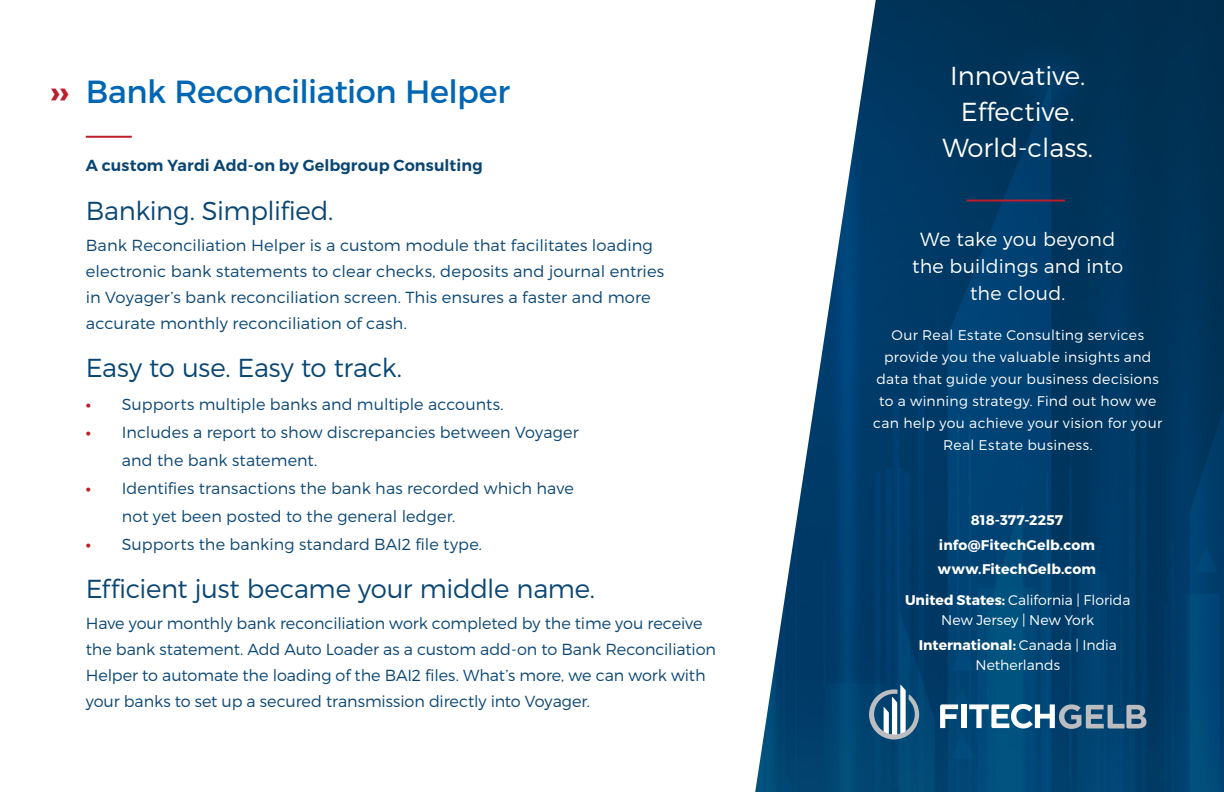
<style>
.page{position:relative;width:1224px;height:792px;background:#fff}
.page>*{position:absolute;margin:0;border:0;box-sizing:border-box;transform-origin:0 0}
.Headers{font:32px "Montserrat";letter-spacing:-.015em;color:#0166b3}
.t1{font:700 32px "Montserrat";color:#be1d2c}
.Subhead{font:300 26px "Montserrat";letter-spacing:-.015em;color:#0a4674}
.t2{font:300 26px/36px "Montserrat";color:#fff;text-align:center}
.t3{font:300 19px/27px "Montserrat";letter-spacing:.01em;color:#fff;text-align:center}
.Body{font:300 16px/26px "Montserrat";color:#0a4674}
.Body-2{font:600 16px "Montserrat";letter-spacing:.01em;color:#0a4674}
.t4{font:300 14px/22px "Montserrat";letter-spacing:.025em;color:#fff;text-align:center}
.t5{font:300 14px/20px "Montserrat";color:#fff;text-align:center}
.t6{font:700 14px/24.6px "Montserrat";letter-spacing:.01em;color:#fff;text-align:center}
.s1{font-weight:700;color:#be1d2c}
.s2{font-weight:700}
</style>
<div class="page">
<img style="left:755px;top:0;width:469px;height:792px">
<hr style="left:967px;top:200px;width:98px;height:2px;background:#be1d2c">
<svg style="left:940px;top:704px;width:18px;height:24px"></svg>
<div style="left:961px;top:704px;width:5px;height:24px;background:#fff"></div>
<svg style="left:969px;top:704px;width:177px;height:25px"></svg>
<svg style="left:869px;top:685px;width:50px;height:55px"></svg>
<hr style="left:86px;top:136px;width:46px;height:2px;background:#be1d2c">
<p class="t1" style="left:50px;top:72px;width:20px">››</p>
<p class="Headers" style="left:86px;top:72px;width:426px">Bank Reconciliation Helper</p>
<p class="Body-2" style="left:86px;top:156px;width:398px">A custom Yardi Add-on by Gelbgroup Consulting</p>
<p class="Subhead" style="left:86px;top:195px;width:249px">Banking. Simplified.</p>
<p class="Body" style="left:86px;top:232px;width:580px">Bank Reconciliation Helper is a custom module that facilitates loading electronic bank statements to clear checks, deposits and journal entries in Voyager’s bank reconciliation screen. This ensures a faster and more accurate monthly reconciliation of cash.</p>
<p class="Subhead" style="left:86px;top:352px;width:318px">Easy to use. Easy to track.</p>
<p class="Body" style="left:86px;top:391px;width:419px"><span class="s1">•</span> Supports multiple banks and multiple accounts.</p>
<p class="Body" style="left:122px;top:418px;width:458px;line-height:28px;text-indent:-36px"><span class="s1">•</span> Includes a report to show discrepancies between Voyager and the bank statement.</p>
<p class="Body" style="left:122px;top:474px;width:454px;line-height:28px;text-indent:-36px"><span class="s1">•</span> Identifies transactions the bank has recorded which have not yet been posted to the general ledger.</p>
<p class="Body" style="left:86px;top:531px;width:398px"><span class="s1">•</span> Supports the banking standard BAI2 file type.</p>
<p class="Subhead" style="left:86px;top:573px;width:511px">Efficient just became your middle name.</p>
<p class="Body" style="left:86px;top:610px;width:632px">Have your monthly bank reconciliation work completed by the time you receive the bank statement. Add Auto Loader as a custom add-on to Bank Reconciliation Helper to automate the loading of the BAI2 files. What’s more, we can work with your banks to set up a secured transmission directly into Voyager.</p>
<h2 class="t2" style="left:942px;top:57px;width:152px">Innovative.<br>Effective.<br>World-class.</h2>
<p class="t3" style="left:912px;top:225px;width:213px">We take you beyond the buildings and into the cloud.</p>
<p class="t4" style="left:873px;top:324px;width:290px">Our Real Estate Consulting services provide you the valuable insights and data that guide your business decisions to a winning strategy. Find out how we can help you achieve your vision for your Real Estate business.</p>
<p class="t6" style="left:938px;top:508px;width:160px">818-377-2257 info@FitechGelb.com www.FitechGelb.com</p>
<p class="t5" style="left:905px;top:590px;width:227px"><span class="s2">United States:</span> California | Florida<br>New Jersey | New York</p>
<p class="t5" style="left:919px;top:634px;width:200px"><span class="s2">International:</span> Canada | India<br>Netherlands</p>
</div>
